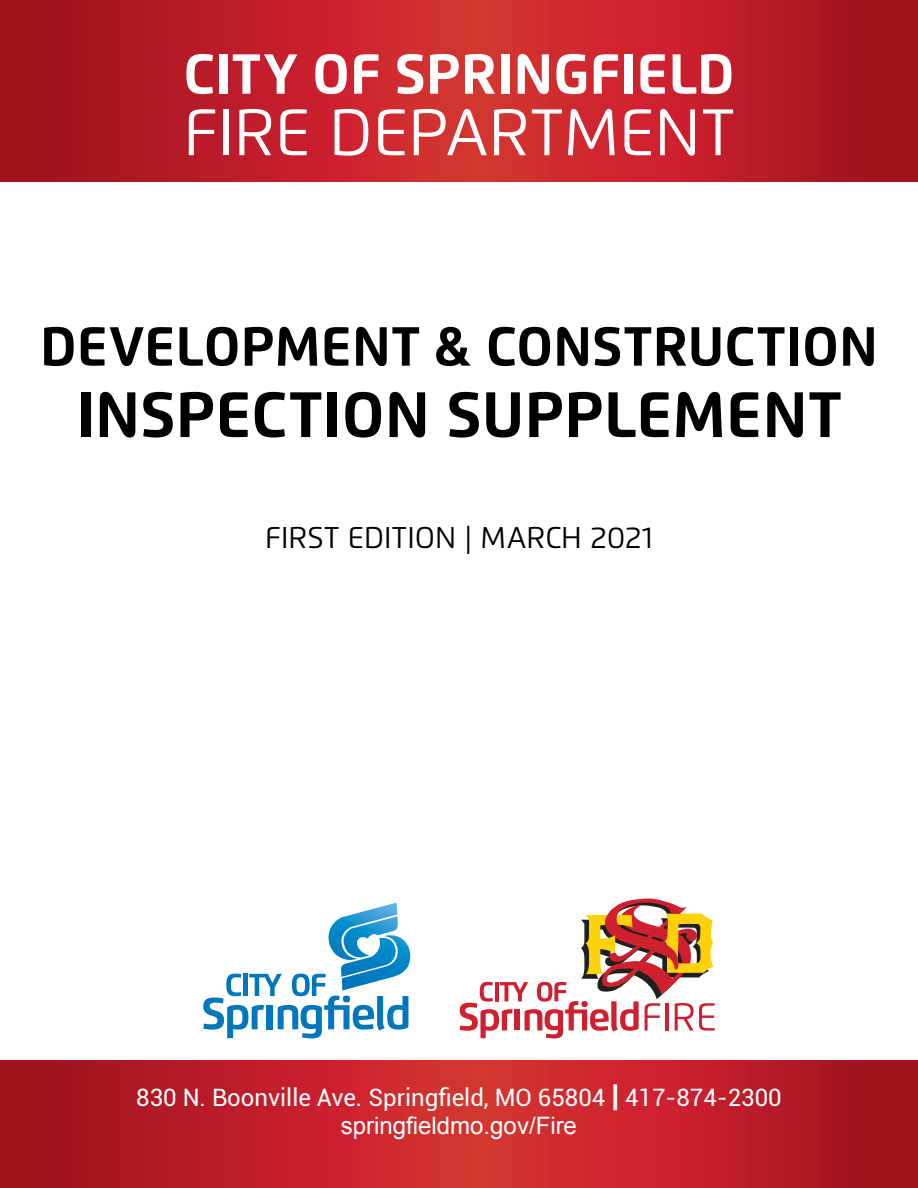
<style>
.page{position:relative;width:918px;height:1188px;background:#fff}
.page>*{position:absolute;margin:0;border:0;box-sizing:border-box;transform-origin:0 0}
.t1{font:65.55px "Flexo";color:#fff}
.t2{font:700 64.05px "Flexo";color:#000}
.t3{font:700 56.25px "Flexo";color:#fff}
.t4{font:700 55.05px "Flexo";color:#000}
.t5{font:30px "Flexo";color:#000}
.t6{font:24px "Roboto";color:#fff}
.t7{font:24px "Arial";color:#fff}
.s1{font-weight:900;font-size:30px}
</style>
<div class="page">
<svg style="left:203px;top:903px;width:207px;height:135px"></svg>
<svg style="left:460px;top:898px;width:255px;height:140px"></svg>
<svg style="left:0;top:0;width:918px;height:181px;background:#bd1f29"></svg>
<svg style="left:0;top:1061px;width:918px;height:127px;background:#bd1f29"></svg>
<h3 class="t3" style="left:183px;top:40px;width:553px">CITY OF SPRINGFIELD</h3>
<h1 class="t1" style="left:183px;top:93px;width:553px">FIRE DEPARTMENT</h1>
<h3 class="t4" style="left:40px;top:313px;width:839px">DEVELOPMENT &amp; CONSTRUCTION</h3>
<h2 class="t2" style="left:76px;top:375px;width:767px">INSPECTION SUPPLEMENT</h2>
<p class="t5" style="left:265px;top:519px;width:389px">FIRST EDITION | MARCH 2021</p>
<p class="t6" style="left:136px;top:1080px;width:647px">830 N. Boonville Ave. Springfield, MO 65804 <span class="s1">|</span> 417-874-2300</p>
<p class="t7" style="left:341px;top:1110px;width:238px">springfieldmo.gov/Fire</p>
</div>
